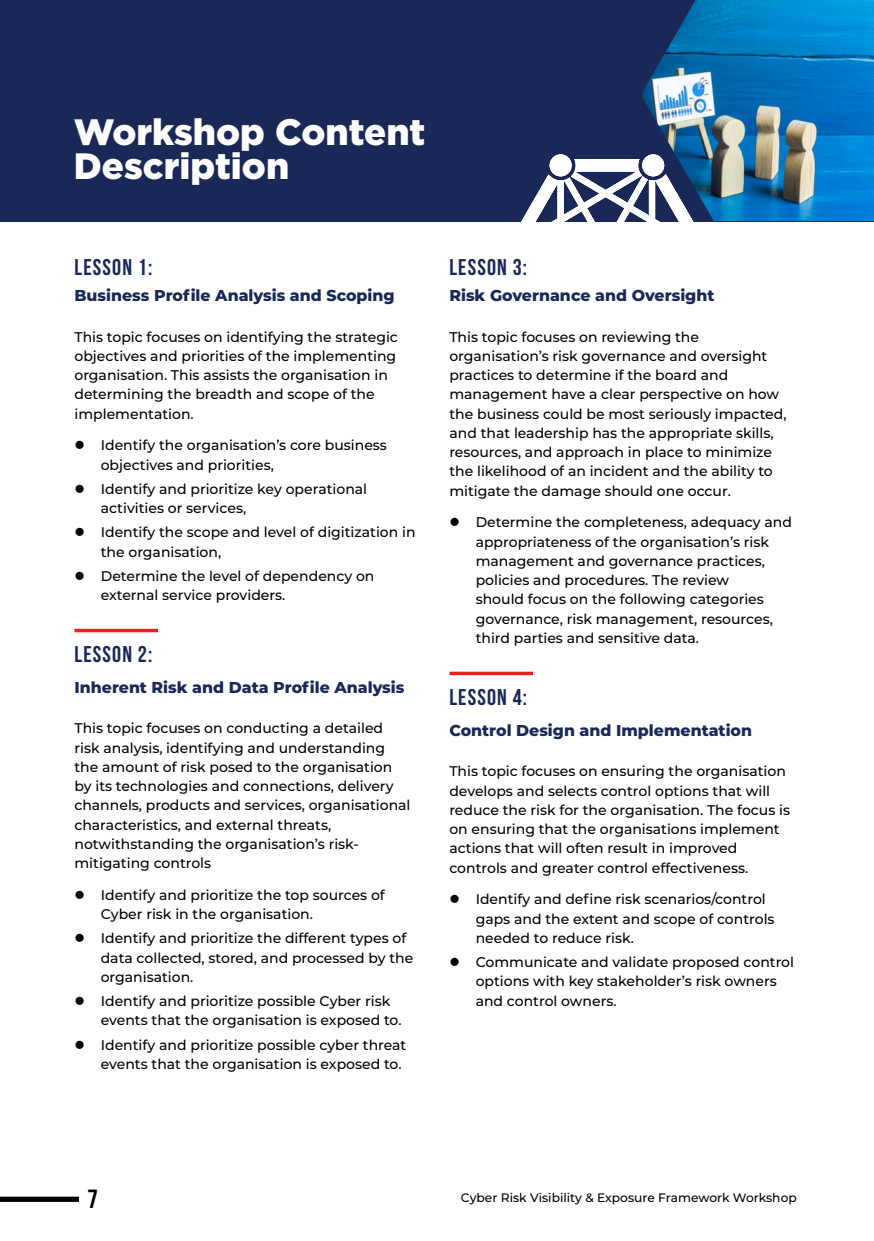
<style>
.page{position:relative;width:874px;height:1241px;background:#fff}
.page>*{position:absolute;margin:0;border:0;box-sizing:border-box;transform-origin:0 0}
.t1{font:900 36.57px/33.8px "Gotham";color:#fff}
.t2{font:700 26.25px "Bebas Neue";color:#000}
.Lessons_Numbering_no{font:700 22.75px "Bebas Neue";letter-spacing:.05em;color:#1a2857}
.Lessons_Numbering{font:700 22.75px "Bebas Neue";letter-spacing:.05em;color:#1a2857}
.Lesson_Heading{font:800 15.75px "Montserrat";color:#1a2857}
.COurse_Breakdown_int{font:500 14px/19.2px "Montserrat";color:#000}
.t3{font:500 12.25px "Montserrat";color:#000}
</style>
<div class="page">
<div style="left:0;top:1196px;width:79px;height:5px;background:#000"></div>
<div style="left:0;top:0;width:873px;height:221px;background:#1a2857"></div>
<img style="left:642px;top:0;width:231px;height:221px">
<svg style="left:521px;top:159px;width:177px;height:62px"></svg>
<div style="left:549px;top:154px;width:22px;height:22px;background:#fff;border-radius:50%"></div>
<div style="left:642px;top:154px;width:21px;height:22px;background:#fff;border-radius:50%"></div>
<svg style="left:74px;top:628px;width:84px;height:4px"></svg>
<svg style="left:449px;top:671px;width:83px;height:4px"></svg>
<p class="t1" style="left:74px;top:114px;width:353px">Workshop Content<br>Description</p>
<p class="Lessons_Numbering_no" style="left:74px;top:255px;width:79px">LESSON 1:</p>
<p class="Lesson_Heading" style="left:74px;top:284px;width:321px">Business Profile Analysis and Scoping</p>
<p class="COurse_Breakdown_int" style="left:74px;top:326px;width:325px">This topic focuses on identifying the strategic objectives and priorities of the implementing organisation. This assists the organisation in determining the breadth and scope of the implementation.</p>
<p class="COurse_Breakdown_int" style="left:101px;top:435px;width:287px">Identify the organisation’s core business objectives and priorities,</p>
<p class="COurse_Breakdown_int" style="left:101px;top:478px;width:268px">Identify and prioritize key operational activities or services,</p>
<p class="COurse_Breakdown_int" style="left:101px;top:522px;width:316px">Identify the scope and level of digitization in the organisation,</p>
<p class="COurse_Breakdown_int" style="left:101px;top:565px;width:275px">Determine the level of dependency on external service providers.</p>
<p class="Lessons_Numbering" style="left:74px;top:641px;width:79px">LESSON 2:</p>
<p class="Lesson_Heading" style="left:74px;top:675px;width:331px">Inherent Risk and Data Profile Analysis</p>
<p class="COurse_Breakdown_int" style="left:74px;top:718px;width:337px">This topic focuses on conducting a detailed risk analysis, identifying and understanding the amount of risk posed to the organisation by its technologies and connections, delivery channels, products and services, organisational characteristics, and external threats, notwithstanding the organisation’s risk&shy;mitigating controls</p>
<p class="COurse_Breakdown_int" style="left:101px;top:884px;width:285px">Identify and prioritize the top sources of<br>Cyber risk in the organisation.</p>
<p class="COurse_Breakdown_int" style="left:101px;top:928px;width:314px">Identify and prioritize the different types of data collected, stored, and processed by the organisation.</p>
<p class="COurse_Breakdown_int" style="left:101px;top:990px;width:302px">Identify and prioritize possible Cyber risk events that the organisation is exposed to.</p>
<p class="COurse_Breakdown_int" style="left:101px;top:1034px;width:307px">Identify and prioritize possible cyber threat events that the organisation is exposed to.</p>
<p class="Lessons_Numbering_no" style="left:449px;top:255px;width:79px">LESSON 3:</p>
<p class="Lesson_Heading" style="left:449px;top:284px;width:266px">Risk Governance and Oversight</p>
<p class="COurse_Breakdown_int" style="left:449px;top:326px;width:338px">This topic focuses on reviewing the organisation’s risk governance and oversight practices to determine if the board and management have a clear perspective on how the business could be most seriously impacted, and that leadership has the appropriate skills, resources, and approach in place to minimize the likelihood of an incident and the ability to mitigate the damage should one occur.</p>
<p class="COurse_Breakdown_int" style="left:475px;top:512px;width:317px">Determine the completeness, adequacy and appropriateness of the organisation’s risk management and governance practices, policies and procedures. The review<br>should focus on the following categories governance, risk management, resources, third parties and sensitive data.</p>
<p class="Lessons_Numbering" style="left:449px;top:684px;width:79px">LESSON 4:</p>
<p class="Lesson_Heading" style="left:449px;top:718px;width:304px">Control Design and Implementation</p>
<p class="COurse_Breakdown_int" style="left:449px;top:761px;width:342px">This topic focuses on ensuring the organisation develops and selects control options that will reduce the risk for the organisation. The focus is on ensuring that the organisations implement actions that will often result in improved controls and greater control effectiveness.</p>
<p class="COurse_Breakdown_int" style="left:475px;top:888px;width:300px">Identify and define risk scenarios/control gaps and the extent and scope of controls needed to reduce risk.</p>
<p class="COurse_Breakdown_int" style="left:475px;top:951px;width:320px">Communicate and validate proposed control options with key stakeholder’s risk owners and control owners.</p>
<h2 class="t2" style="left:87px;top:1183px;width:12px">7</h2>
<p class="t3" style="left:460px;top:1189px;width:337px">Cyber Risk Visibility &amp; Exposure Framework Workshop</p>
</div>
